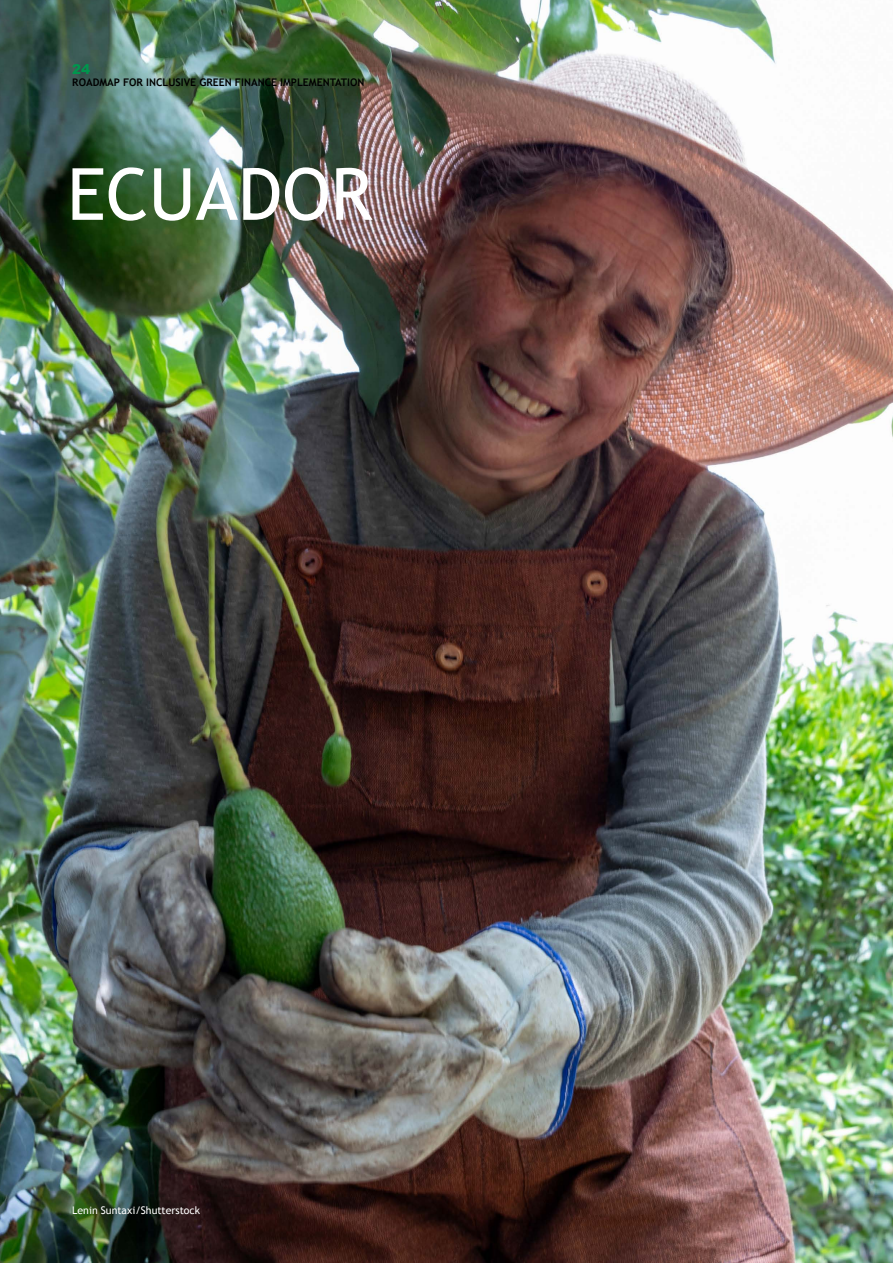
<style>
.page{position:relative;width:893px;height:1263px;background:#fff}
.page>*{position:absolute;margin:0;border:0;box-sizing:border-box;transform-origin:0 0}
.t1{font:72px "Trebuchet MS";color:#fff}
.t2{font:900 13.5px "Arial";color:#00964d}
.t3{font:700 10.5px "Trebuchet MS";color:#000}
.t4{font:10.5px "Trebuchet MS";color:#fff}
</style>
<div class="page">
<img style="left:0;top:0;width:893px;height:1263px">
<p class="t2" style="left:72px;top:59px;width:20px">24</p>
<p class="t3" style="left:72px;top:75px;width:294px">ROADMAP FOR INCLUSIVE GREEN FI NANCE IMPLEMENTATION</p>
<h1 class="t1" style="left:67px;top:152px;width:307px">ecuador</h1>
<p class="t4" style="left:72px;top:1204px;width:129px">Lenin Suntaxi/Shutterstock</p>
</div>
